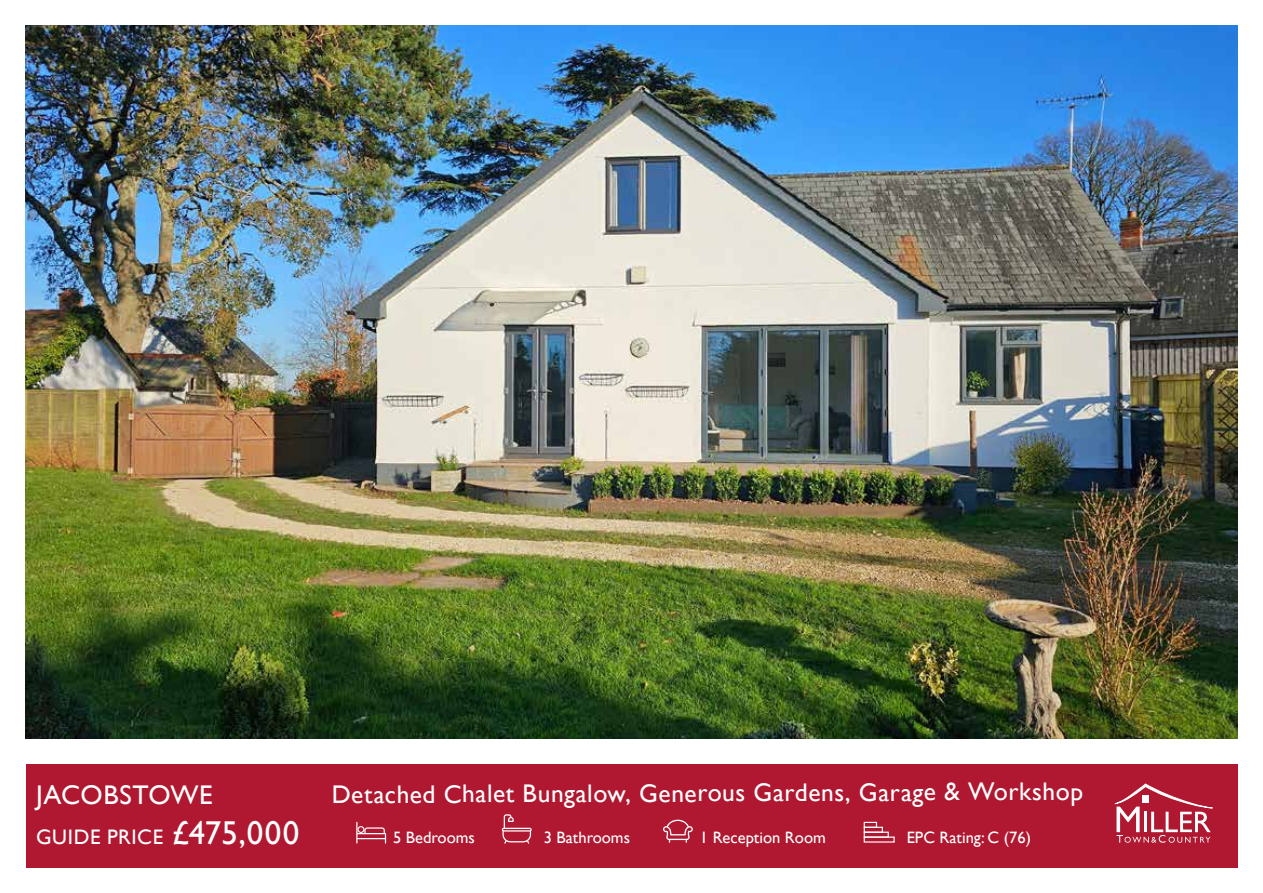
<style>
.page{position:relative;width:1263px;height:893px;background:#fff}
.page>*{position:absolute;margin:0;border:0;box-sizing:border-box;transform-origin:0 0}
.t1{font:27px "Gill Sans";letter-spacing:.025em;color:#fff}
.t2{font:25.5px "Gill Sans";letter-spacing:.015em;color:#fff}
.t3{font:21px "Gill Sans";letter-spacing:.025em;color:#fff}
.t4{font:16.5px "Gill Sans";color:#fff}
.s1{font-size:33px}
</style>
<div class="page">
<div style="left:26px;top:763px;width:1211px;height:104px;background:#af1830"></div>
<svg style="left:1115px;top:784px;width:97px;height:59px"></svg>
<svg style="left:356px;top:822px;width:30px;height:22px"></svg>
<svg style="left:502px;top:814px;width:30px;height:30px"></svg>
<svg style="left:663px;top:820px;width:30px;height:23px"></svg>
<div style="left:864px;top:822px;width:13px;height:6px;border:1px solid #fff"></div>
<div style="left:864px;top:827px;width:19px;height:6px;border:1px solid #fff"></div>
<div style="left:864px;top:832px;width:25px;height:6px;border:1px solid #fff"></div>
<div style="left:864px;top:836px;width:31px;height:7px;border:1px solid #fff"></div>
<img style="left:26px;top:26px;width:1211px;height:712px">
<p class="t2" style="left:332px;top:778px;width:753px">Detached Chalet Bungalow, Generous Gardens, Garage &amp; Workshop</p>
<p class="t1" style="left:36px;top:779px;width:178px">JACOBSTOWE</p>
<p class="t3" style="left:36px;top:824px;width:265px">GUIDE PRICE <span class="s1">£475,000</span></p>
<p class="t4" style="left:393px;top:827px;width:83px">5 Bedrooms</p>
<p class="t4" style="left:544px;top:827px;width:88px">3 Bathrooms</p>
<p class="t4" style="left:700px;top:827px;width:128px">1 Reception Room</p>
<p class="t4" style="left:907px;top:827px;width:126px">EPC Rating: C (76)</p>
</div>
